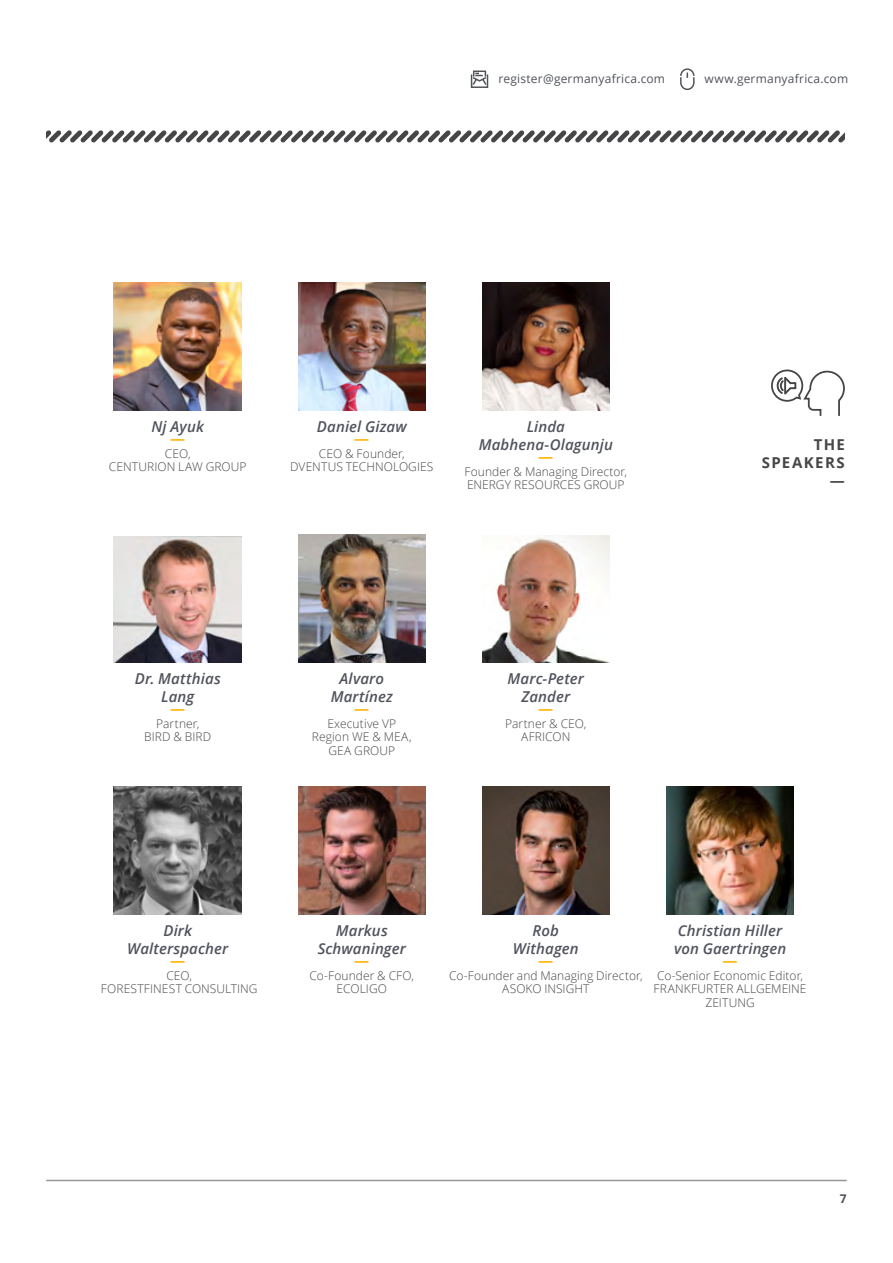
<style>
.page{position:relative;width:893px;height:1263px;background:#fff}
.page>*{position:absolute;margin:0;border:0;box-sizing:border-box;transform-origin:0 0}
.t1{font:italic 600 15px/18px "Open Sans";letter-spacing:.005em;color:#50535c;text-align:center}
.t2{font:700 15px/18px "Open Sans";letter-spacing:.09em;color:#464547;text-align:right}
.t3{font:700 15px "Open Sans";color:#fdb913}
.t4{font:300 12px/13.5px "Open Sans";letter-spacing:.005em;color:#464547;text-align:center}
.t5{font:12px "Open Sans";letter-spacing:.015em;color:#50535c}
.t6{font:700 12px "Open Sans";color:#50535c}
</style>
<div class="page">
<svg style="left:470px;top:70px;width:19px;height:18px"></svg>
<svg style="left:680px;top:68px;width:15px;height:23px"></svg>
<hr style="left:46px;top:1180px;width:801px;height:1px;background:#96969c">
<svg style="left:47px;top:130px;width:798px;height:13px"></svg>
<svg style="left:771px;top:369px;width:74px;height:47px"></svg>
<img style="left:114px;top:537px;width:128px;height:125px">
<img style="left:482px;top:535px;width:128px;height:127px">
<img style="left:482px;top:786px;width:128px;height:128px">
<img style="left:667px;top:786px;width:127px;height:128px">
<img style="left:298px;top:283px;width:128px;height:127px">
<img style="left:482px;top:283px;width:128px;height:127px">
<img style="left:114px;top:283px;width:128px;height:127px">
<img style="left:298px;top:535px;width:128px;height:127px">
<img style="left:114px;top:786px;width:128px;height:128px">
<img style="left:298px;top:786px;width:128px;height:128px">
<p class="t5" style="left:498px;top:71px;width:168px">register@germanyafrica.com</p>
<p class="t5" style="left:704px;top:71px;width:145px">www.germanyafrica.com</p>
<p class="t1" style="left:151px;top:418px;width:54px">Nj Ayuk</p>
<p class="t3" style="left:170px;top:428px;width:16px">—</p>
<p class="t4" style="left:109px;top:446px;width:139px">CEO,<br>CENTURION LAW GROUP</p>
<p class="t1" style="left:317px;top:418px;width:91px">Daniel Gizaw</p>
<p class="t3" style="left:354px;top:428px;width:16px">—</p>
<p class="t4" style="left:290px;top:446px;width:145px">CEO &amp; Founder,<br>DVENTUS TECHNOLOGIES</p>
<p class="t1" style="left:479px;top:418px;width:136px">Linda<br>Mabhena-Olagunju</p>
<p class="t3" style="left:538px;top:446px;width:16px">—</p>
<p class="t4" style="left:465px;top:464px;width:164px;text-align:left">Founder &amp; Managing Director,<br>ENERGY RESOURCES GROUP</p>
<p class="t2" style="left:762px;top:435px;width:85px">THE<br>SPEAKERS —</p>
<p class="t1" style="left:135px;top:669px;width:88px">Dr. Matthias<br>Lang</p>
<p class="t3" style="left:170px;top:698px;width:16px">—</p>
<p class="t4" style="left:144px;top:716px;width:69px">Partner,<br>BIRD &amp; BIRD</p>
<p class="t1" style="left:331px;top:669px;width:64px">Alvaro<br>Martínez</p>
<p class="t3" style="left:354px;top:698px;width:16px">—</p>
<p class="t4" style="left:312px;top:716px;width:101px">Executive VP<br>Region WE &amp; MEA,<br>GEA GROUP</p>
<p class="t1" style="left:508px;top:669px;width:78px">Marc-Peter<br>Zander</p>
<p class="t3" style="left:538px;top:698px;width:16px">—</p>
<p class="t4" style="left:505px;top:716px;width:83px">Partner &amp; CEO,<br>AFRICON</p>
<p class="t1" style="left:127px;top:921px;width:102px">Dirk<br>Walterspacher</p>
<p class="t3" style="left:170px;top:950px;width:16px">—</p>
<p class="t4" style="left:101px;top:968px;width:158px">CEO,<br>FORESTFINEST CONSULTING</p>
<p class="t1" style="left:318px;top:921px;width:90px">Markus<br>Schwaninger</p>
<p class="t3" style="left:354px;top:950px;width:16px">—</p>
<p class="t4" style="left:309px;top:968px;width:106px">Co-Founder &amp; CFO,<br>ECOLIGO</p>
<p class="t1" style="left:513px;top:921px;width:67px">Rob<br>Withagen</p>
<p class="t3" style="left:538px;top:950px;width:16px">—</p>
<p class="t4" style="left:449px;top:968px;width:195px">Co-Founder and Managing Director,<br>ASOKO INSIGHT</p>
<p class="t1" style="left:674px;top:921px;width:114px;text-align:left">Christian Hiller von Gaertringen</p>
<p class="t3" style="left:723px;top:950px;width:16px">—</p>
<p class="t4" style="left:654px;top:968px;width:154px">Co-Senior Economic Editor,<br>FRANKFURTER ALLGEMEINE<br>ZEITUNG</p>
<p class="t6" style="left:840px;top:1190px;width:8px">7</p>
</div>
